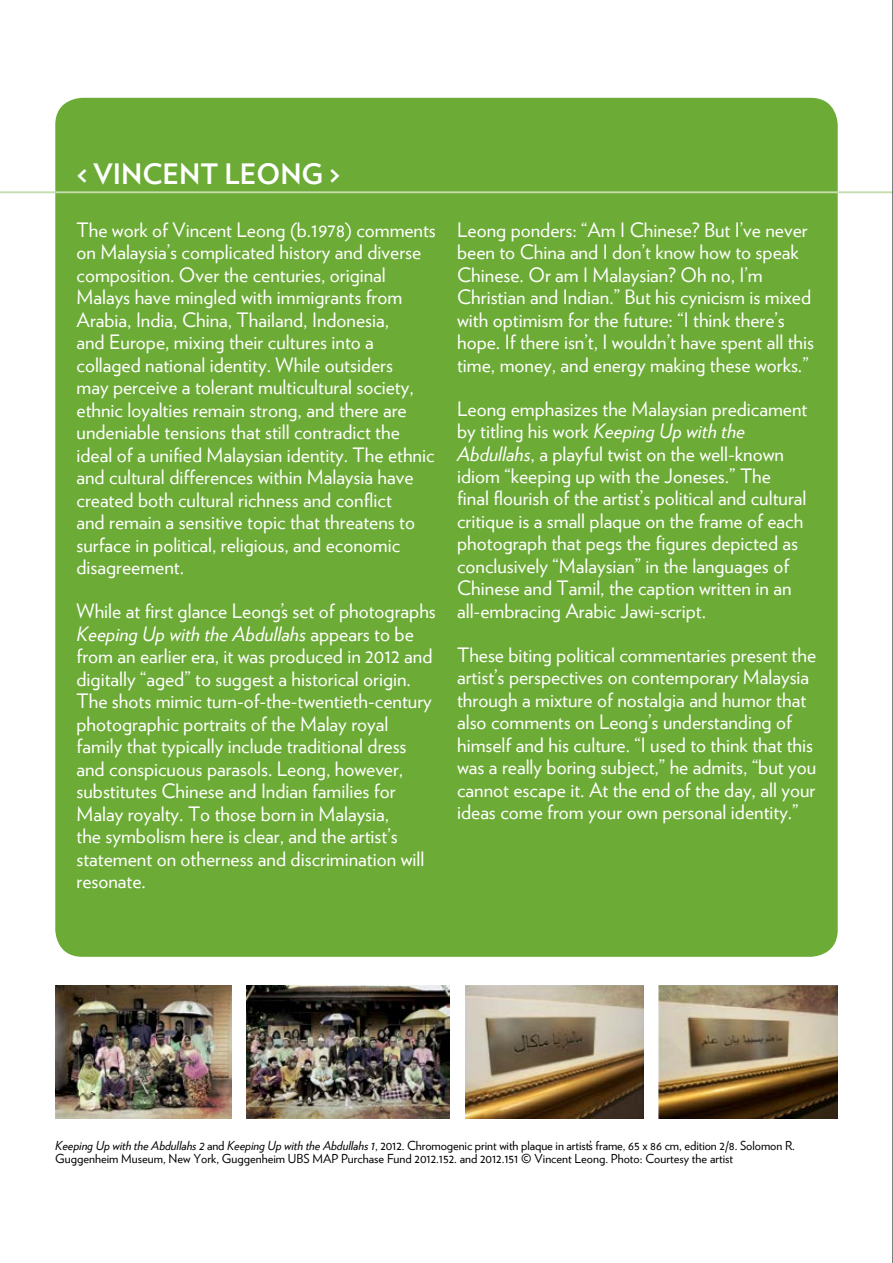
<style>
.page{position:relative;width:893px;height:1263px;background:#fff}
.page>*{position:absolute;margin:0;border:0;box-sizing:border-box;transform-origin:0 0}
.t1{font:700 28.05px "Verlag";color:#fff}
.t2{font:19.8px/22.5px "Verlag";color:#fff}
.t3{font:12.3px/13.5px "Verlag";color:#000}
.s1{font-style:italic}
</style>
<div class="page">
<div style="left:55px;top:98px;width:783px;height:859px;background:#6cab36;border-radius:27px"></div>
<hr style="left:0;top:191px;width:893px;height:2px;background:#c4ddaf">
<img style="left:247px;top:985px;width:203px;height:133px">
<img style="left:55px;top:985px;width:176px;height:133px">
<img style="left:465px;top:985px;width:178px;height:133px">
<img style="left:659px;top:985px;width:179px;height:133px">
<hr style="left:892px;top:0;width:1px;height:1263px;background:#000">
<h1 class="t1" style="left:77px;top:152px;width:265px">&lt; VINCENT LEONG &gt;</h1>
<p class="t2" style="left:77px;top:218px;width:361px">The work of Vincent Leong (b.1978) comments on Malaysia’s complicated history and diverse composition. Over the centuries, original Malays have mingled with immigrants from Arabia, India, China, Thailand, Indonesia,<br>and Europe, mixing their cultures into a collaged national identity. While outsiders<br>may perceive a tolerant multicultural society, ethnic loyalties remain strong, and there are undeniable tensions that still contradict the ideal of a unified Malaysian identity. The ethnic and cultural differences within Malaysia have created both cultural richness and conflict<br>and remain a sensitive topic that threatens to surface in political, religious, and economic disagreement.</p>
<p class="t2" style="left:77px;top:599px;width:361px">While at first glance Leong’s set of photographs <span class="s1">Keeping Up with the Abdullahs</span> appears to be from an earlier era, it was produced in 2012 and digitally “aged” to suggest a historical origin.<br>The shots mimic turn-of-the-twentieth-century photographic portraits of the Malay royal family that typically include traditional dress and conspicuous parasols. Leong, however, substitutes Chinese and Indian families for Malay royalty. To those born in Malaysia,<br>the symbolism here is clear, and the artist’s statement on otherness and discrimination will resonate.</p>
<p class="t2" style="left:457px;top:217px;width:358px">Leong ponders: “Am I Chinese? But I’ve never been to China and I don’t know how to speak Chinese. Or am I Malaysian? Oh no, I’m Christian and Indian.” But his cynicism is mixed with optimism for the future: “I think there’s hope. If there isn’t, I wouldn’t have spent all this time, money, and energy making these works.”</p>
<p class="t2" style="left:457px;top:396px;width:352px">Leong emphasizes the Malaysian predicament by titling his work <span class="s1">Keeping Up with the Abdullahs</span>, a playful twist on the well-known idiom “keeping up with the Joneses.” The final flourish of the artist’s political and cultural critique is a small plaque on the frame of each photograph that pegs the figures depicted as conclusively “Malaysian” in the languages of Chinese and Tamil, the caption written in an all-embracing Arabic Jawi-script.</p>
<p class="t2" style="left:457px;top:642px;width:361px">These biting political commentaries present the artist’s perspectives on contemporary Malaysia through a mixture of nostalgia and humor that also comments on Leong’s understanding of himself and his culture. “I used to think that this was a really boring subject,” he admits, “but you cannot escape it. At the end of the day, all your ideas come from your own personal identity.”</p>
<p class="t3" style="left:55px;top:1138px;width:741px"><span class="s1">Keeping Up with the Abdullahs 2</span> and <span class="s1">Keeping Up with the Abdullahs 1</span>, 2012. Chromogenic print with plaque in artist’s frame, 65 x 86 cm, edition 2/8. Solomon R.<br>Guggenheim Museum, New York, Guggenheim UBS MAP Purchase Fund 2012.152. and 2012.151 © Vincent Leong. Photo: Courtesy the artist</p>
</div>
